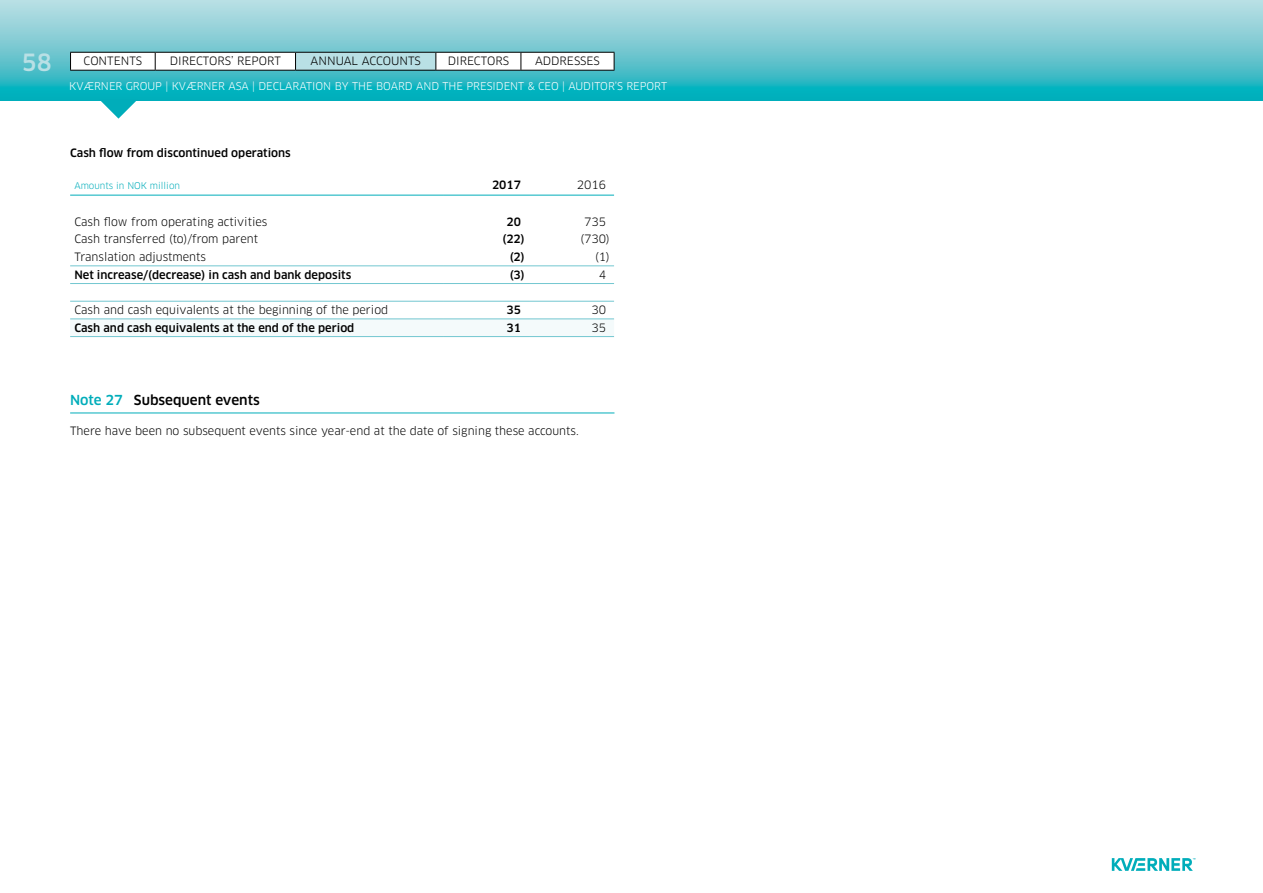
<style>
.page{position:relative;width:1263px;height:893px;background:#fff}
.page>*{position:absolute;margin:0;border:0;box-sizing:border-box;transform-origin:0 0}
.t1{font:500 23.25px "Clan";color:#b9e0e5}
.t2{font:500 13.5px "Clan";color:#000}
.t3{font:11.85px "Uni Sans Book";color:#000}
.t4{font:11.25px "Clan";color:#000}
.t5{font:500 11.25px "Clan";color:#000}
.t6{font:10.5px "Clan";color:#fff}
.t7{font:9px "Clan";color:#00adba}
.s1{font-family:"Uni Sans Semi";font-weight:700}
.s2{color:#00adba}
</style>
<div class="page">
<hr style="left:70px;top:413px;width:544px;height:1px;background:#00adba">
<div style="left:71px;top:320px;width:543px;height:16px;background:#f4fafb"></div>
<hr style="left:70px;top:195px;width:374px;height:1px;background:#00adba">
<hr style="left:444px;top:195px;width:85px;height:1px;background:#00adba">
<hr style="left:529px;top:195px;width:85px;height:1px;background:#00adba">
<hr style="left:70px;top:266px;width:374px;height:1px;background:#73c7d0">
<hr style="left:444px;top:266px;width:85px;height:1px;background:#73c7d0">
<hr style="left:529px;top:266px;width:85px;height:1px;background:#73c7d0">
<hr style="left:70px;top:283px;width:374px;height:1px;background:#73c7d0">
<hr style="left:444px;top:283px;width:85px;height:1px;background:#73c7d0">
<hr style="left:529px;top:283px;width:85px;height:1px;background:#73c7d0">
<hr style="left:70px;top:301px;width:374px;height:1px;background:#73c7d0">
<hr style="left:444px;top:301px;width:85px;height:1px;background:#73c7d0">
<hr style="left:529px;top:301px;width:85px;height:1px;background:#73c7d0">
<hr style="left:70px;top:319px;width:374px;height:1px;background:#73c7d0">
<hr style="left:444px;top:319px;width:85px;height:1px;background:#73c7d0">
<hr style="left:529px;top:319px;width:85px;height:1px;background:#73c7d0">
<hr style="left:70px;top:336px;width:374px;height:1px;background:#73c7d0">
<hr style="left:444px;top:336px;width:85px;height:1px;background:#73c7d0">
<hr style="left:529px;top:336px;width:85px;height:1px;background:#73c7d0">
<svg style="left:0;top:0;width:1263px;height:101px;background:#68c7d0"></svg>
<svg style="left:1112px;top:858px;width:83px;height:13px"></svg>
<svg style="left:99px;top:99px;width:39px;height:20px"></svg>
<svg style="left:70px;top:52px;width:545px;height:18px"></svg>
<hr style="left:70px;top:70px;width:85px;height:1px;background:#000">
<hr style="left:155px;top:70px;width:141px;height:1px;background:#000">
<hr style="left:296px;top:70px;width:140px;height:1px;background:#000">
<hr style="left:436px;top:70px;width:85px;height:1px;background:#000">
<hr style="left:521px;top:70px;width:93px;height:1px;background:#000">
<h1 class="t1" style="left:22px;top:48px;width:31px">58</h1>
<p class="t4" style="left:84px;top:54px;width:60px">CONTENTS</p>
<p class="t4" style="left:170px;top:54px;width:113px">DIRECTORS’ REPORT</p>
<p class="t4" style="left:311px;top:54px;width:112px">ANNUAL ACCOUNTS</p>
<p class="t4" style="left:448px;top:54px;width:63px">DIRECTORS</p>
<p class="t4" style="left:535px;top:54px;width:66px">ADDRESSES</p>
<p class="t3" style="left:104px;top:58px;width:179px"><span class="s1">KVAERNER</span> ANNUAL REPORT 2017</p>
<p class="t6" style="left:69px;top:79px;width:600px">KVÆRNER GROUP | KVÆRNER ASA | DECLARATION BY THE BOARD AND THE PRESIDENT &amp; CEO | AUDITOR’S REPORT</p>
<p class="t5" style="left:70px;top:146px;width:222px">Cash flow from discontinued operations</p>
<p class="t7" style="left:74px;top:180px;width:107px">Amounts in NOK million</p>
<p class="t5" style="left:492px;top:178px;width:31px">2017</p>
<p class="t4" style="left:577px;top:178px;width:31px">2016</p>
<p class="t4" style="left:74px;top:215px;width:195px">Cash flow from operating activities</p>
<p class="t5" style="left:506px;top:215px;width:16px">20</p>
<p class="t4" style="left:584px;top:215px;width:24px">735</p>
<p class="t4" style="left:74px;top:232px;width:185px">Cash transferred (to)/from parent</p>
<p class="t5" style="left:502px;top:232px;width:24px">(22)</p>
<p class="t4" style="left:581px;top:232px;width:31px">(730)</p>
<p class="t4" style="left:74px;top:250px;width:133px">Translation adjustments</p>
<p class="t5" style="left:510px;top:250px;width:17px">(2)</p>
<p class="t4" style="left:595px;top:250px;width:16px">(1)</p>
<p class="t5" style="left:74px;top:268px;width:278px">Net increase/(decrease) in cash and bank deposits</p>
<p class="t5" style="left:510px;top:268px;width:17px">(3)</p>
<p class="t4" style="left:599px;top:268px;width:9px">4</p>
<p class="t4" style="left:74px;top:303px;width:315px">Cash and cash equivalents at the beginning of the period</p>
<p class="t5" style="left:506px;top:303px;width:16px">35</p>
<p class="t4" style="left:591px;top:303px;width:16px">30</p>
<p class="t5" style="left:74px;top:321px;width:281px">Cash and cash equivalents at the end of the period</p>
<p class="t5" style="left:506px;top:321px;width:16px">31</p>
<p class="t4" style="left:591px;top:321px;width:16px">35</p>
<p class="t2" style="left:70px;top:392px;width:191px"><span class="s2">Note 27</span> Subsequent events</p>
<p class="t4" style="left:70px;top:424px;width:510px">There have been no subsequent events since year-end at the date of signing these accounts.</p>
</div>
